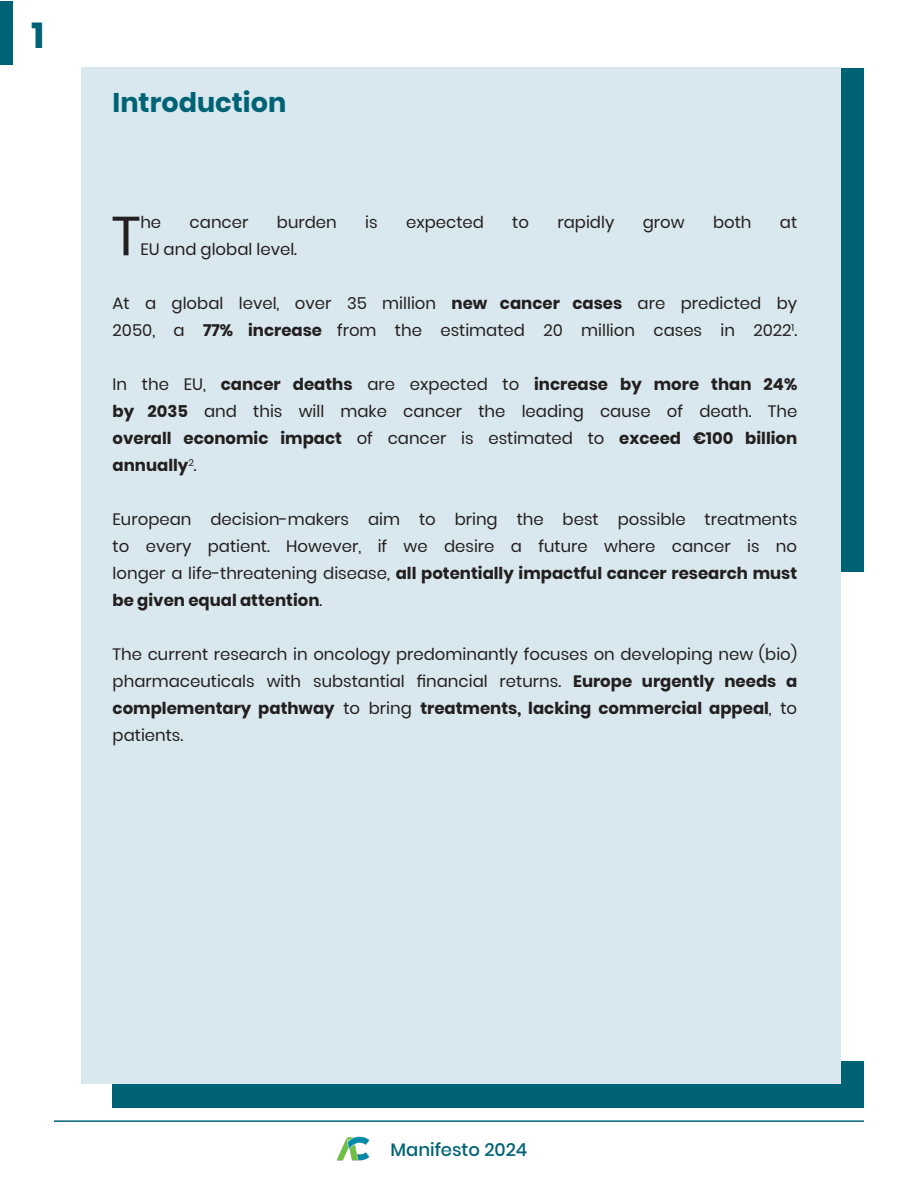
<style>
.page{position:relative;width:918px;height:1188px;background:#fff}
.page>*{position:absolute;margin:0;border:0;box-sizing:border-box;transform-origin:0 0}
.t1{font:54.75px "Poppins";color:#231f20}
.t2{font:700 36px "Poppins";color:#006375}
.t3{font:700 27px "Poppins";color:#006375}
.t4{font:500 18px "Poppins";color:#006375}
.t5{font:16.5px/27px "Poppins";color:#231f20;text-align:justify}
.s1{font-weight:700}
</style>
<div class="page">
<div style="left:113px;top:1061px;width:751px;height:47px;background:#006375"></div>
<div style="left:817px;top:69px;width:47px;height:503px;background:#006375"></div>
<div style="left:81px;top:68px;width:760px;height:1016px;background:#d9e8ee"></div>
<hr style="left:54px;top:1120px;width:810px;height:2px;background:#006375">
<img style="left:336px;top:1136px;width:34px;height:25px">
<div style="left:0;top:1px;width:13px;height:64px;background:#006375"></div>
<p class="t2" style="left:31px;top:14px;width:14px">1</p>
<p class="t3" style="left:113px;top:87px;width:175px">Introduction</p>
<p class="t1" style="left:112px;top:204px;width:30px">T</p>
<p class="t5" style="left:140px;top:209px;width:22px">he</p>
<p class="t5" style="left:190px;top:209px;width:60px">cancer</p>
<p class="t5" style="left:277px;top:209px;width:61px">burden</p>
<p class="t5" style="left:365px;top:209px;width:14px">is</p>
<p class="t5" style="left:406px;top:209px;width:79px">expected</p>
<p class="t5" style="left:512px;top:209px;width:18px">to</p>
<p class="t5" style="left:557px;top:209px;width:58px">rapidly</p>
<p class="t5" style="left:643px;top:209px;width:43px">grow</p>
<p class="t5" style="left:713px;top:209px;width:40px">both</p>
<p class="t5" style="left:780px;top:209px;width:19px">at</p>
<p class="t5" style="left:140px;top:236px;width:158px">EU and global level.</p>
<p class="t5" style="left:113px;top:290px;width:686px">At a global level, over 35 million <span class="s1">new cancer cases</span> are predicted by<br>2050, a <span class="s1">77% increase</span> from the estimated 20 million cases in 2022<sup>1</sup>.</p>
<p class="t5" style="left:113px;top:371px;width:686px">In the EU, <span class="s1">cancer deaths</span> are expected to <span class="s1">increase by more than 24% by 2035</span> and this will make cancer the leading cause of death. The <span class="s1">overall economic impact</span> of cancer is estimated to <span class="s1">exceed €100 billion annually</span><sup>2</sup>.</p>
<p class="t5" style="left:113px;top:506px;width:686px">European decision-makers aim to bring the best possible treatments to every patient. However, if we desire a future where cancer is no longer a life-threatening disease, <span class="s1">all potentially impactful cancer research must be given equal attention</span>.</p>
<p class="t5" style="left:113px;top:641px;width:686px">The current research in oncology predominantly focuses on developing new (bio) pharmaceuticals with substantial financial returns. <span class="s1">Europe urgently needs a complementary pathway</span> to bring <span class="s1">treatments, lacking commercial appeal</span>, to patients.</p>
<p class="t4" style="left:391px;top:1139px;width:138px">Manifesto 2024</p>
</div>
